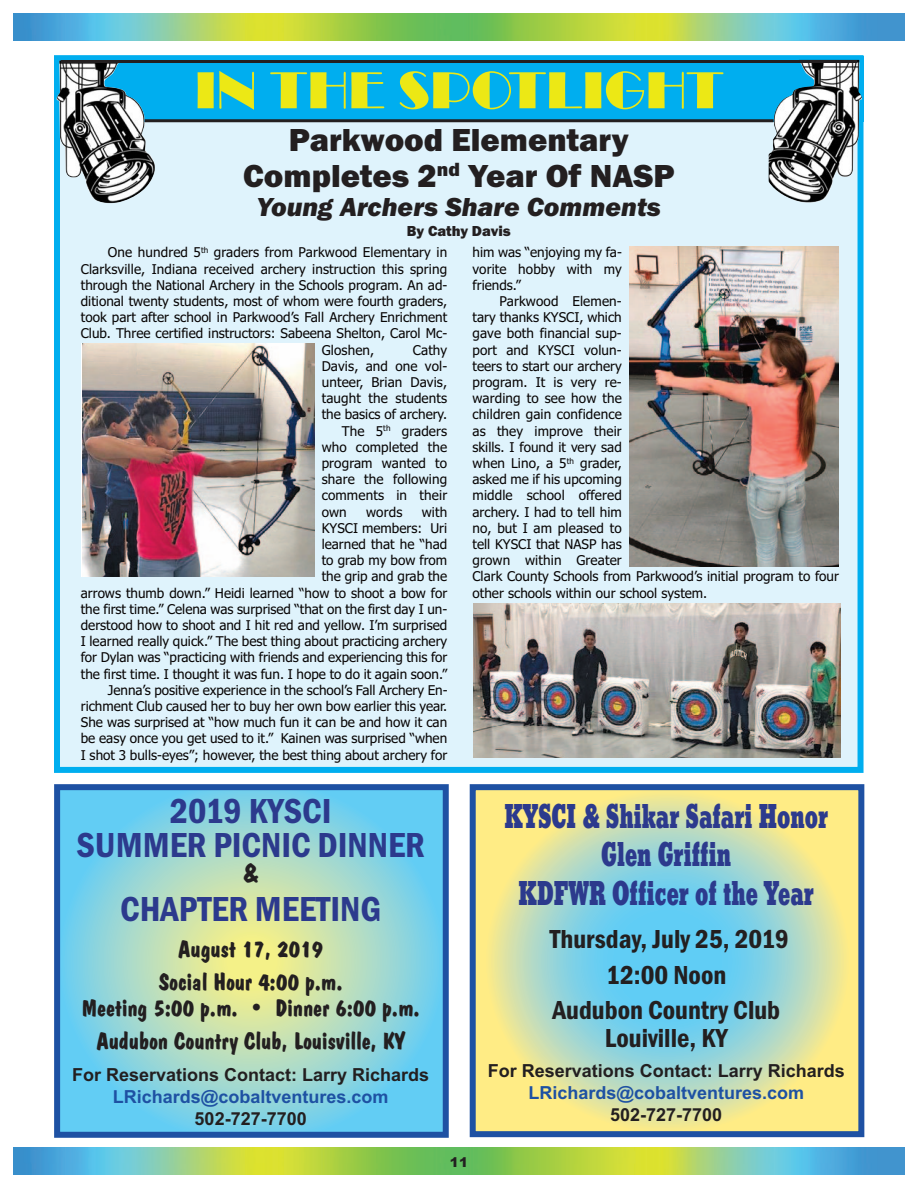
<style>
.page{position:relative;width:918px;height:1188px;background:#fff}
.page>*{position:absolute;margin:0;border:0;box-sizing:border-box;transform-origin:0 0}
.t1{font:54px "Broadway";color:#ece815}
.t2{font:900 36px/38.7px "Stymie Becker";color:#2c3a8d;text-align:center;scale:.7 1}
.t3{font:600 condensed 36px/34.2px "Franklin Gothic";color:#2c3a8d;text-align:center}
.t4{font:800 33px/36.6px "Franklin Gothic";color:#231f20;text-align:center}
.t5{font:600 condensed 27px/35.4px "Franklin Gothic";color:#231f20;text-align:center}
.t6{font:italic 800 27px "Franklin Gothic";color:#231f20}
.t7{font:27px "Dom Bold BT";color:#231f20}
.t8{font:24px/33.3px "Dom Bold BT";color:#231f20;text-align:center}
.t9{font:700 18px "Arial";color:#231f20}
.t10{font:700 18px "Arial";color:#1e51a3}
.t11{font:800 15px "Franklin Gothic";color:#231f20}
.t12{font:13.5px/16.2px "Tahoma";color:#080505;text-align:right}
.t13{font:900 13.5px "Arial";color:#231f20}
</style>
<div class="page">
<img style="left:14px;top:14px;width:891px;height:26px">
<div style="left:60px;top:61px;width:798px;height:706px;background:#dff3fc"></div>
<div style="left:54px;top:55px;width:810px;height:718px;border:6px solid #00aeef"></div>
<div style="left:58px;top:56px;width:806px;height:66px;background:#00aeef"></div>
<img style="left:769px;top:60px;width:94px;height:143px">
<img style="left:55px;top:60px;width:100px;height:143px">
<img style="left:474px;top:603px;width:366px;height:154px">
<img style="left:629px;top:246px;width:210px;height:320px">
<img style="left:83px;top:343px;width:231px;height:233px">
<svg style="left:61px;top:791px;width:381px;height:340px;background:#98d7d2"></svg>
<div style="left:54px;top:784px;width:395px;height:354px;border:6px solid #1e51a3"></div>
<svg style="left:477px;top:791px;width:380px;height:339px;background:#bdddb8"></svg>
<div style="left:470px;top:784px;width:394px;height:353px;border:6px solid #1e51a3"></div>
<svg style="left:14px;top:1147px;width:890px;height:27px;background:#8bc680"></svg>
<hr style="left:145px;top:119px;width:629px;height:3px;background:#231f20">
<hr style="left:61px;top:60px;width:796px;height:3px;background:#231f20">
<h1 class="t1" style="left:195px;top:58px;width:531px">IN THE SPOTLIGHT</h1>
<h3 class="t4" style="left:243px;top:124px;width:433px">Parkwood Elementary<br>Completes 2<sup>nd</sup> Year Of NASP</h3>
<h3 class="t6" style="left:257px;top:191px;width:406px">Young Archers Share Comments</h3>
<p class="t11" style="left:407px;top:226px;width:105px">By Cathy Davis</p>
<p class="t12" style="left:473px;top:246px;width:151px;text-align:justify">him was “enjoying my fa&shy;vorite hobby with my friends.”</p>
<p class="t12" style="left:473px;top:294px;width:368px;text-align:left;text-indent:27px">Parkwood Elemen-<br>tary thanks KYSCI, which<br>gave both financial sup-<br>port and KYSCI volun-<br>teers to start our archery<br>program. It is very re-<br>warding to see how the<br>children gain confidence<br>as they improve their<br>skills. I found it very sad<br>when Lino, a 5<sup>th</sup> grader,<br>asked me if his upcoming<br>middle school offered<br>archery. I had to tell him<br>no, but I am pleased to<br>tell KYSCI that NASP has<br>grown within Greater<br>Clark County Schools from Parkwood’s initial program to four other schools within our school system.</p>
<p class="t12" style="left:108px;top:246px;width:341px">One hundred 5<sup>th</sup> graders from Parkwood Elementary in</p>
<p class="t12" style="left:81px;top:262px;width:368px">Clarksville, Indiana received archery instruction this spring</p>
<p class="t12" style="left:81px;top:278px;width:368px">through the National Archery in the Schools program. An ad-</p>
<p class="t12" style="left:81px;top:294px;width:368px">ditional twenty students, most of whom were fourth graders,</p>
<p class="t12" style="left:81px;top:310px;width:368px">took part after school in Parkwood’s Fall Archery Enrichment</p>
<p class="t12" style="left:81px;top:327px;width:368px">Club. Three certified instructors: Sabeena Shelton, Carol Mc-</p>
<p class="t12" style="left:322px;top:343px;width:54px">Gloshen,</p>
<p class="t12" style="left:413px;top:343px;width:36px">Cathy</p>
<p class="t12" style="left:322px;top:359px;width:127px">Davis, and one vol-</p>
<p class="t12" style="left:322px;top:375px;width:127px">unteer, Brian Davis,</p>
<p class="t12" style="left:322px;top:391px;width:127px">taught the students</p>
<p class="t12" style="left:322px;top:408px;width:127px">the basics of archery.</p>
<p class="t12" style="left:342px;top:424px;width:107px">The 5<sup>th</sup> graders</p>
<p class="t12" style="left:322px;top:440px;width:127px">who completed the</p>
<p class="t12" style="left:322px;top:456px;width:127px">program wanted to</p>
<p class="t12" style="left:322px;top:472px;width:127px">share the following</p>
<p class="t12" style="left:322px;top:489px;width:127px">comments in their</p>
<p class="t12" style="left:322px;top:505px;width:27px">own</p>
<p class="t12" style="left:366px;top:505px;width:38px">words</p>
<p class="t12" style="left:81px;top:505px;width:368px">with<br>KYSCI members: Uri<br>learned that he “had<br>to grab my bow from<br>the grip and grab the<br>arrows thumb down.” Heidi learned “how to shoot a bow for the first time.” Celena was surprised “that on the first day I un&shy;derstood how to shoot and I hit red and yellow. I’m surprised I learned really quick.” The best thing about practicing archery for Dylan was “practicing with friends and experiencing this for the first time. I thought it was fun. I hope to do it again soon.” Jenna’s positive experience in the school’s Fall Archery En&shy;richment Club caused her to buy her own bow earlier this year.<br>She was surprised at “how much fun it can be and how it can be easy once you get used to it.” Kainen was surprised “when I shot 3 bulls-eyes”; however, the best thing about archery for</p>
<h2 class="t3" style="left:77px;top:793px;width:350px">2019 KYSCI<br>SUMMER PICNIC DINNER</h2>
<h3 class="t7" style="left:243px;top:862px;width:16px">&amp;</h3>
<h2 class="t3" style="left:120px;top:891px;width:263px">CHAPTER MEETING</h2>
<h3 class="t8" style="left:159px;top:934px;width:186px">August 17, 2019<br>Social Hour 4:00 p.m.</h3>
<h3 class="t8" style="left:82px;top:994px;width:340px">Meeting 5:00 p.m. • Dinner 6:00 p.m.<br>Audubon Country Club, Louisville, KY</h3>
<h3 class="t9" style="left:72px;top:1065px;width:359px">For Reservations Contact: Larry Richards</h3>
<h3 class="t10" style="left:113px;top:1086px;width:277px">LRichards@cobaltventures.com</h3>
<h3 class="t9" style="left:195px;top:1108px;width:114px">502-727-7700</h3>
<p class="t13" style="left:450px;top:1155px;width:20px">11</p>
<h2 class="t2" style="left:505px;top:796px;width:463px">KYSCI &amp; Shikar Safari Honor<br>Glen Griffin<br>KDFWR Officer of the Year</h2>
<h3 class="t5" style="left:550px;top:921px;width:241px">Thursday, July 25, 2019<br>12:00 Noon<br>Audubon Country Club</h3>
<h3 class="t5" style="left:605px;top:1020px;width:124px">Louiville, KY</h3>
<h3 class="t9" style="left:488px;top:1061px;width:359px">For Reservations Contact: Larry Richards</h3>
<h3 class="t10" style="left:528px;top:1082px;width:277px">LRichards@cobaltventures.com</h3>
<h3 class="t9" style="left:610px;top:1104px;width:114px">502-727-7700</h3>
</div>
